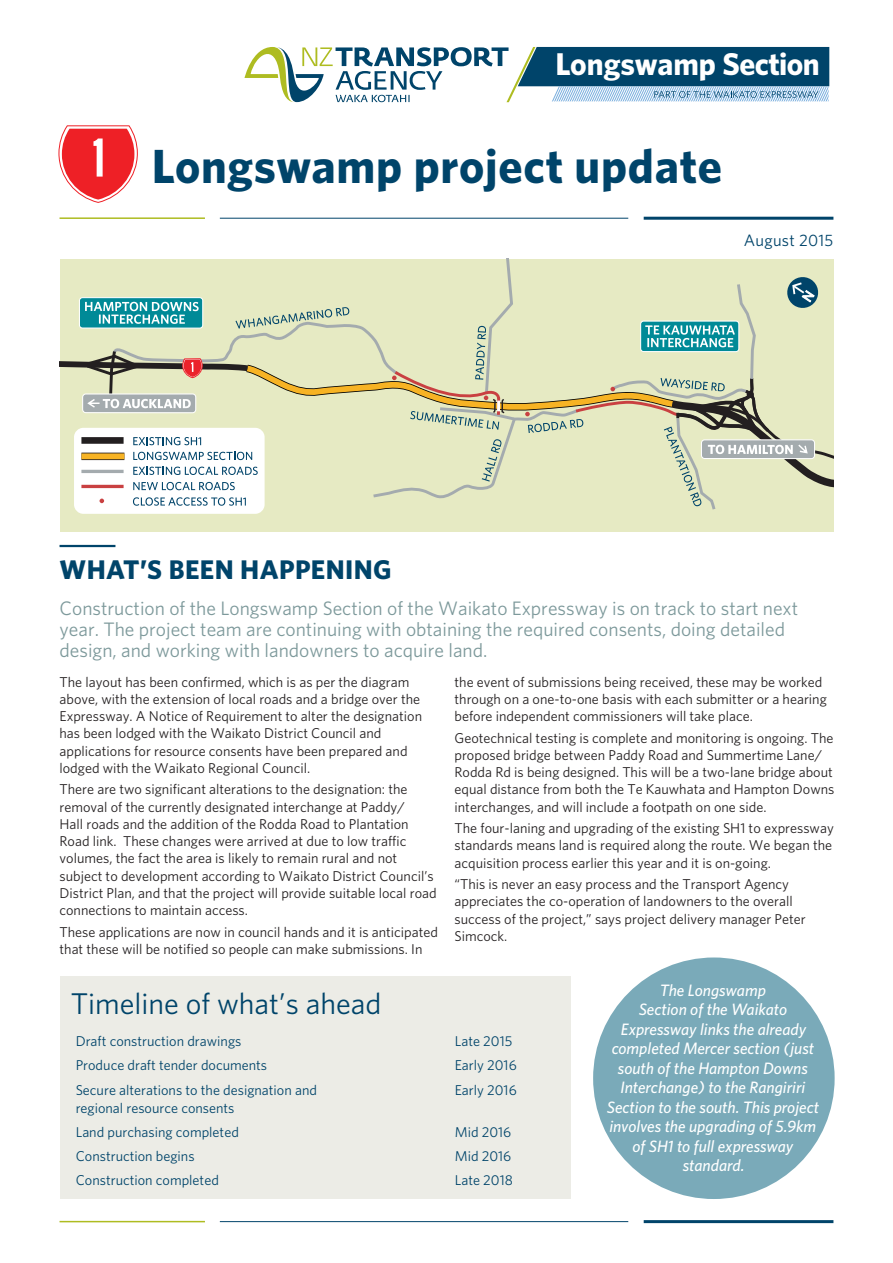
<style>
.page{position:relative;width:893px;height:1263px;background:#fff}
.page>*{position:absolute;margin:0;border:0;box-sizing:border-box;transform-origin:0 0}
.NEWSLETTER_TITLE{font:700 48px "Whitney";letter-spacing:.015em;color:#00446a}
.Left_Header{font:700 31.5px "Whitney";letter-spacing:-.015em;color:#fff}
.heading_6{font:30px "Whitney";color:#00446a}
.MAIN_HEADING{font:700 27px "Whitney";letter-spacing:.015em;color:#00446a}
.Heading_Intro_2{font:19.5px/21px "Whitney";color:#7d999b}
.Circle_Quote_Text_3{font:italic 500 16.5px/19.5px "Whitney";color:#fff;text-align:center}
.Issue___Date{font:16.5px "Whitney";letter-spacing:.015em;color:#00446a}
.Body{font:14.25px/17.2px "Whitney";color:#231f20}
.Body-2{font:14.25px "Whitney";color:#00446a}
</style>
<div class="page">
<hr style="left:644px;top:1220px;width:189px;height:3px;background:#00446a">
<hr style="left:220px;top:1221px;width:408px;height:1px;background:#00446a">
<hr style="left:60px;top:1221px;width:145px;height:1px;background:#aebc21">
<div style="left:60px;top:976px;width:510px;height:223px;background:#ecece6"></div>
<hr style="left:60px;top:545px;width:55px;height:2px;background:#00446a">
<svg style="left:244px;top:46px;width:585px;height:57px"></svg>
<svg style="left:59px;top:125px;width:79px;height:78px"></svg>
<hr style="left:644px;top:217px;width:189px;height:3px;background:#00446a">
<hr style="left:220px;top:218px;width:408px;height:1px;background:#00446a">
<hr style="left:60px;top:217px;width:145px;height:2px;background:#aebc21">
<svg style="left:60px;top:259px;width:773px;height:267px"></svg>
<div style="left:593px;top:957px;width:242px;height:242px;background:#7aaab9;border-radius:50%"></div>
<p class="Left_Header" style="left:555px;top:43px;width:266px">Longswamp Section</p>
<p class="NEWSLETTER_TITLE" style="left:152px;top:134px;width:572px">Longswamp project update</p>
<p class="Issue___Date" style="left:744px;top:230px;width:91px">August 2015</p>
<p class="MAIN_HEADING" style="left:60px;top:551px;width:334px">WHAT’S BEEN HAPPENING</p>
<p class="Heading_Intro_2" style="left:60px;top:597px;width:740px">Construction of the Longswamp Section of the Waikato Expressway is on track to start next year. The project team are continuing with obtaining the required consents, doing detailed design, and working with landowners to acquire land.</p>
<p class="Body" style="left:60px;top:673px;width:364px">The layout has been confirmed, which is as per the diagram above, with the extension of local roads and a bridge over the Expressway. A Notice of Requirement to alter the designation has been lodged with the Waikato District Council and applications for resource consents have been prepared and lodged with the Waikato Regional Council.</p>
<p class="Body" style="left:60px;top:780px;width:379px">There are two significant alterations to the designation: the removal of the currently designated interchange at Paddy/<br>Hall roads and the addition of the Rodda Road to Plantation Road link. These changes were arrived at due to low traffic volumes, the fact the area is likely to remain rural and not subject to development according to Waikato District Council’s District Plan, and that the project will provide suitable local road connections to maintain access.</p>
<p class="Body" style="left:60px;top:923px;width:380px">These applications are now in council hands and it is anticipated that these will be notified so people can make submissions. In</p>
<p class="Body" style="left:454px;top:673px;width:374px">the event of submissions being received, these may be worked through on a one-to-one basis with each submitter or a hearing before independent commissioners will take place.</p>
<p class="Body" style="left:454px;top:729px;width:381px">Geotechnical testing is complete and monitoring is ongoing. The proposed bridge between Paddy Road and Summertime Lane/ Rodda Rd is being designed. This will be a two-lane bridge about equal distance from both the Te Kauwhata and Hampton Downs interchanges, and will include a footpath on one side.</p>
<p class="Body" style="left:454px;top:819px;width:381px;text-align:justify">The four-laning and upgrading of the existing SH1 to expressway standards means land is required along the route. We began the acquisition process earlier this year and it is on-going.</p>
<p class="Body" style="left:454px;top:875px;width:353px">“This is never an easy process and the Transport Agency appreciates the co-operation of landowners to the overall success of the project,” says project delivery manager Peter Simcock.</p>
<p class="heading_6" style="left:71px;top:985px;width:312px">Timeline of what’s ahead</p>
<p class="Body-2" style="left:76px;top:1032px;width:167px">Draft construction drawings</p>
<p class="Body-2" style="left:455px;top:1032px;width:59px">Late 2015</p>
<p class="Body-2" style="left:76px;top:1056px;width:193px">Produce draft tender documents</p>
<p class="Body-2" style="left:455px;top:1056px;width:64px">Early 2016</p>
<p class="Body-2" style="left:76px;top:1081px;width:243px">Secure alterations to the designation and</p>
<p class="Body-2" style="left:76px;top:1099px;width:160px">regional resource consents</p>
<p class="Body-2" style="left:455px;top:1081px;width:64px">Early 2016</p>
<p class="Body-2" style="left:76px;top:1123px;width:165px">Land purchasing completed</p>
<p class="Body-2" style="left:455px;top:1123px;width:58px">Mid 2016</p>
<p class="Body-2" style="left:76px;top:1147px;width:120px">Construction begins</p>
<p class="Body-2" style="left:455px;top:1147px;width:58px">Mid 2016</p>
<p class="Body-2" style="left:76px;top:1171px;width:145px">Construction completed</p>
<p class="Body-2" style="left:455px;top:1171px;width:60px">Late 2018</p>
<p class="Circle_Quote_Text_3" style="left:607px;top:980px;width:214px">The Longswamp<br>Section of the Waikato<br>Expressway links the already completed Mercer section (just south of the Hampton Downs<br>Interchange) to the Rangiriri<br>Section to the south. This project involves the upgrading of 5.9km of SH1 to full expressway standard.</p>
</div>
